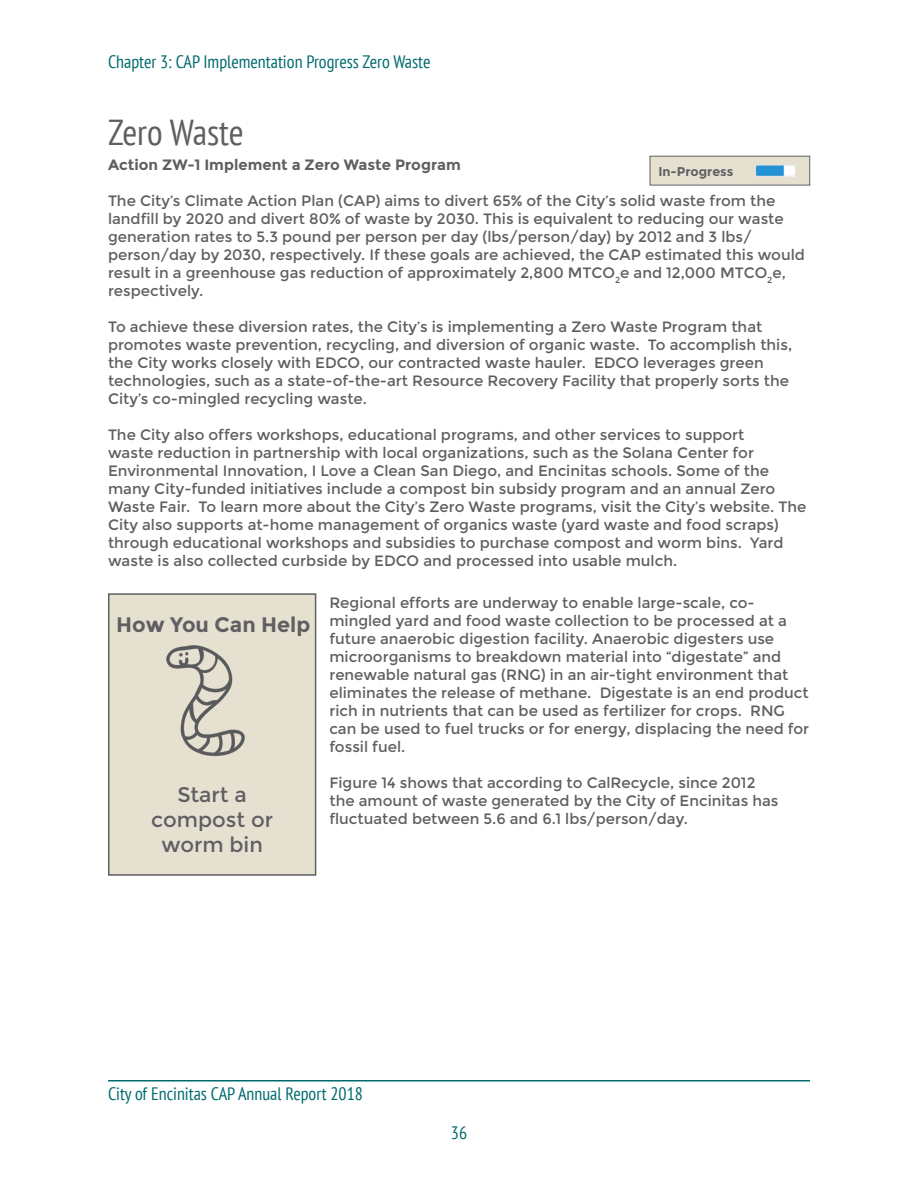
<style>
.page{position:relative;width:918px;height:1188px;background:#fff}
.page>*{position:absolute;margin:0;border:0;box-sizing:border-box;transform-origin:0 0}
.Main_Headers{font:condensed 36px "PT Sans";color:#5f5f62}
.HYCH{font:21px/25.2px "Montserrat";color:#5f5f62;text-align:center}
.HYCH-2{font:700 21px "Montserrat";color:#5f5f62}
.Running_Headers{font:condensed 18px "PT Sans";color:#006b6e}
.Body{font:15px/18px "Montserrat";color:#5f5f62}
.Body-2{font:700 15px "Montserrat";color:#5f5f62}
.Action_Title{font:700 12.75px "Montserrat";color:#5f5f62}
</style>
<div class="page">
<hr style="left:108px;top:1080px;width:702px;height:2px;background:#006b6e">
<div style="left:109px;top:594px;width:207px;height:281px;background:#e6e0d1"></div>
<img style="left:166px;top:645px;width:79px;height:112px">
<div style="left:108px;top:593px;width:208px;height:283px;border:2px solid #5f5f62"></div>
<div style="left:650px;top:156px;width:160px;height:29px;background:#e6e0d1;border:1px solid #5f5f62"></div>
<img style="left:757px;top:166px;width:38px;height:10px">
<p class="Running_Headers" style="left:108px;top:50px;width:324px">Chapter 3: CAP Implementation Progress Zero Waste</p>
<p class="Main_Headers" style="left:108px;top:109px;width:137px">Zero Waste</p>
<p class="Body-2" style="left:108px;top:156px;width:354px">Action ZW-1 Implement a Zero Waste Program</p>
<p class="Body" style="left:108px;top:192px;width:698px">The City’s Climate Action Plan (CAP) aims to divert 65% of the City’s solid waste from the landfill by 2020 and divert 80% of waste by 2030. This is equivalent to reducing our waste generation rates to 5.3 pound per person per day (lbs/person/day) by 2012 and 3 lbs/ person/day by 2030, respectively. If these goals are achieved, the CAP estimated this would result in a greenhouse gas reduction of approximately 2,800 MTCO<sub>2</sub>e and 12,000 MTCO<sub>2</sub>e, respectively.</p>
<p class="Body" style="left:108px;top:318px;width:686px">To achieve these diversion rates, the City’s is implementing a Zero Waste Program that promotes waste prevention, recycling, and diversion of organic waste. To accomplish this, the City works closely with EDCO, our contracted waste hauler. EDCO leverages green technologies, such as a state-of-the-art Resource Recovery Facility that properly sorts the City’s co-mingled recycling waste.</p>
<p class="Body" style="left:108px;top:426px;width:700px">The City also offers workshops, educational programs, and other services to support<br>waste reduction in partnership with local organizations, such as the Solana Center for Environmental Innovation, I Love a Clean San Diego, and Encinitas schools. Some of the many City-funded initiatives include a compost bin subsidy program and an annual Zero Waste Fair. To learn more about the City’s Zero Waste programs, visit the City’s website. The City also supports at-home management of organics waste (yard waste and food scraps) through educational workshops and subsidies to purchase compost and worm bins. Yard waste is also collected curbside by EDCO and processed into usable mulch.</p>
<p class="Action_Title" style="left:658px;top:164px;width:77px">In-Progress</p>
<p class="HYCH-2" style="left:116px;top:612px;width:196px">How You Can Help</p>
<p class="HYCH" style="left:178px;top:782px;width:71px">Start a</p>
<p class="HYCH" style="left:151px;top:807px;width:123px">compost or worm bin</p>
<p class="Body" style="left:329px;top:594px;width:481px">Regional efforts are underway to enable large-scale, co&shy;mingled yard and food waste collection to be processed at a future anaerobic digestion facility. Anaerobic digesters use microorganisms to breakdown material into “digestate” and renewable natural gas (RNG) in an air-tight environment that eliminates the release of methane. Digestate is an end product rich in nutrients that can be used as fertilizer for crops. RNG can be used to fuel trucks or for energy, displacing the need for fossil fuel.</p>
<p class="Body" style="left:329px;top:774px;width:451px">Figure 14 shows that according to CalRecycle, since 2012 the amount of waste generated by the City of Encinitas has fluctuated between 5.6 and 6.1 lbs/person/day.</p>
<p class="Running_Headers" style="left:108px;top:1082px;width:256px">City of Encinitas CAP Annual Report 2018</p>
<p class="Running_Headers" style="left:451px;top:1121px;width:18px">36</p>
</div>
